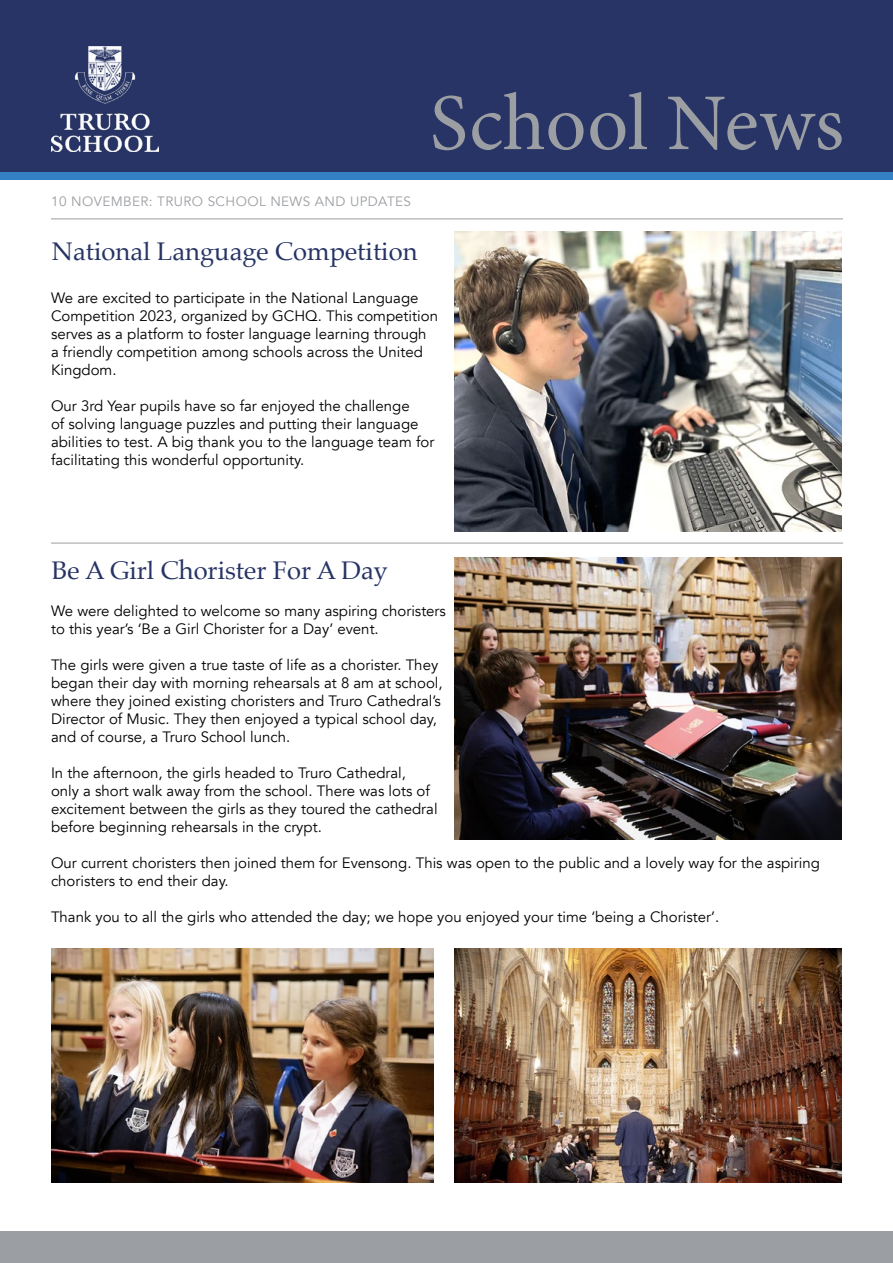
<style>
.page{position:relative;width:893px;height:1263px;background:#fff}
.page>*{position:absolute;margin:0;border:0;box-sizing:border-box;transform-origin:0 0}
.t1{font:80.55px "Minion Pro";color:#9b9ea2}
.t2{font:25.5px "Palatino";color:#273465}
.t3{font:15px/18px "Avenir";color:#000}
.t4{font:13.5px "Avenir";letter-spacing:.03em;color:#9b9ea2}
</style>
<div class="page">
<div style="left:0;top:0;width:893px;height:175px;background:#273465"></div>
<img style="left:52px;top:47px;width:107px;height:104px">
<div style="left:0;top:172px;width:893px;height:8px;background:#3381c4"></div>
<hr style="left:51px;top:218px;width:792px;height:1px;background:#9b9ea2">
<div style="left:0;top:1231px;width:893px;height:32px;background:#9b9ea2"></div>
<hr style="left:51px;top:543px;width:792px;height:1px;background:#9b9ea2">
<img style="left:455px;top:231px;width:387px;height:300px">
<img style="left:52px;top:948px;width:382px;height:234px">
<img style="left:455px;top:948px;width:387px;height:234px">
<img style="left:455px;top:558px;width:387px;height:281px">
<p class="t4" style="left:51px;top:194px;width:361px">10 NOVEMBER: TRURO SCHOOL NEWS AND UPDATES</p>
<h1 class="t1" style="left:430px;top:69px;width:416px">School News</h1>
<h2 class="t2" style="left:52px;top:230px;width:367px">National Language Competition</h2>
<p class="t3" style="left:51px;top:289px;width:388px">We are excited to participate in the National Language Competition 2023, organized by GCHQ. This competition serves as a platform to foster language learning through a friendly competition among schools across the United Kingdom.</p>
<p class="t3" style="left:51px;top:397px;width:385px">Our 3rd Year pupils have so far enjoyed the challenge<br>of solving language puzzles and putting their language abilities to test. A big thank you to the language team for facilitating this wonderful opportunity.</p>
<h2 class="t2" style="left:52px;top:549px;width:338px">Be A Girl Chorister For A Day</h2>
<p class="t3" style="left:51px;top:602px;width:396px">We were delighted to welcome so many aspiring choristers to this year’s ‘Be a Girl Chorister for a Day’ event.</p>
<p class="t3" style="left:51px;top:656px;width:393px">The girls were given a true taste of life as a chorister. They began their day with morning rehearsals at 8 am at school, where they joined existing choristers and Truro Cathedral’s Director of Music. They then enjoyed a typical school day, and of course, a Truro School lunch.</p>
<p class="t3" style="left:51px;top:764px;width:388px">In the afternoon, the girls headed to Truro Cathedral, only a short walk away from the school. There was lots of excitement between the girls as they toured the cathedral before beginning rehearsals in the crypt.</p>
<p class="t3" style="left:51px;top:854px;width:770px">Our current choristers then joined them for Evensong. This was open to the public and a lovely way for the aspiring choristers to end their day.</p>
<p class="t3" style="left:51px;top:908px;width:670px">Thank you to all the girls who attended the day; we hope you enjoyed your time ‘being a Chorister’.</p>
</div>
